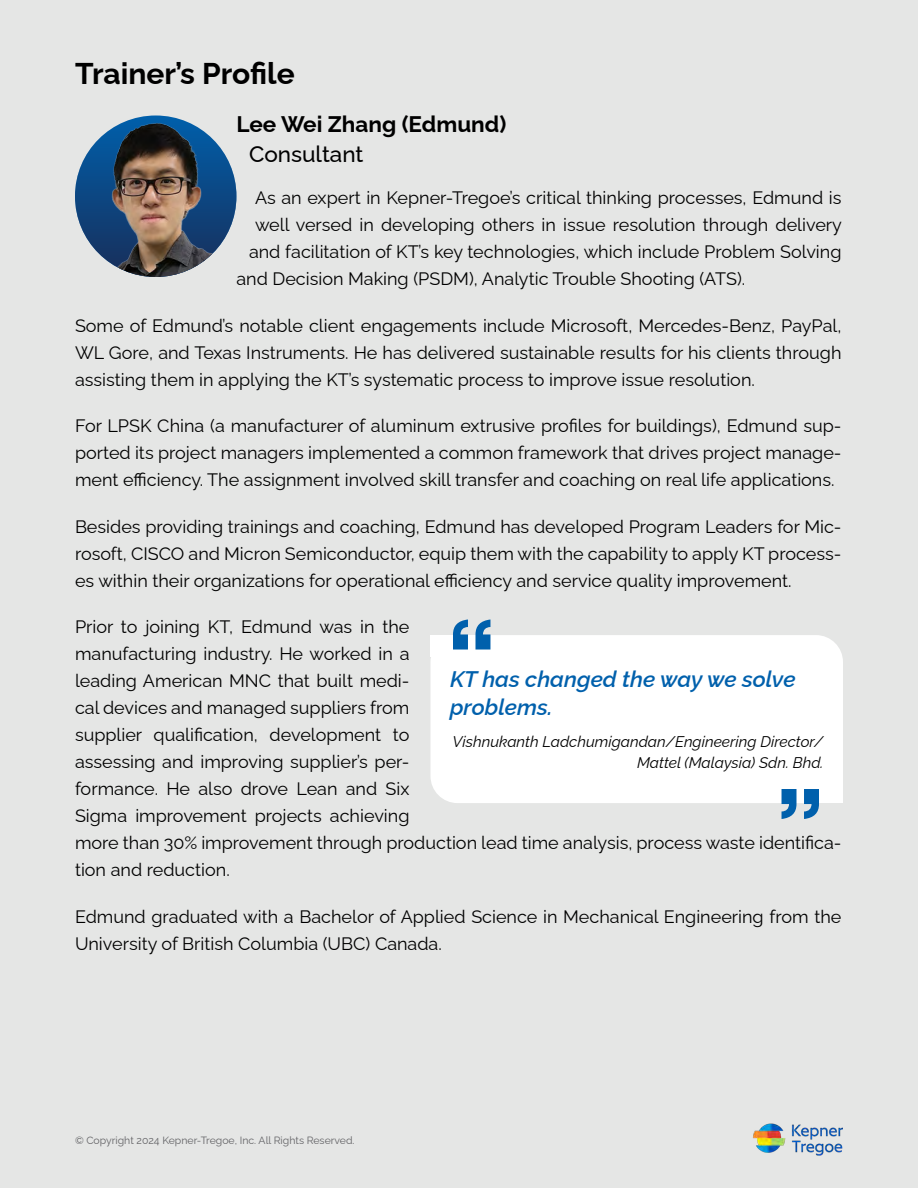
<style>
.page{position:relative;width:918px;height:1188px;background:#e5e6e5}
.page>*{position:absolute;margin:0;border:0;box-sizing:border-box;transform-origin:0 0}
.t1{font:700 30px "Raleway";color:#000}
.t2{font:italic 600 22.5px/28.5px "Raleway";color:#0060ac}
.t3{font:700 22.5px "Raleway";color:#000}
.t4{font:500 22.5px "Raleway";color:#000}
.t5{font:18px/27px "Raleway";color:#000;text-align:justify}
.t6{font:italic 15.45px/21px "Raleway";color:#000;text-align:right}
.t7{font:10.5px "Raleway";color:#636366}
</style>
<div class="page">
<img style="left:753px;top:1123px;width:90px;height:32px">
<img style="left:75px;top:116px;width:161px;height:161px">
<div style="left:430px;top:635px;width:413px;height:168px;background:#fff;border-radius:27px"></div>
<svg style="left:781px;top:781px;width:62px;height:38px"></svg>
<svg style="left:430px;top:620px;width:60px;height:37px"></svg>
<h1 class="t1" style="left:75px;top:50px;width:221px">Trainer’s Profile</h1>
<p class="t3" style="left:236px;top:107px;width:271px">Lee Wei Zhang (Edmund)</p>
<p class="t4" style="left:249px;top:137px;width:116px">Consultant</p>
<p class="t5" style="left:255px;top:183px;width:588px">As an expert in Kepner-Tregoe’s critical thinking processes, Edmund is</p>
<p class="t5" style="left:255px;top:210px;width:589px">well versed in developing others in issue resolution through delivery</p>
<p class="t5" style="left:249px;top:237px;width:594px">and facilitation of KT’s key technologies, which include Problem Solving</p>
<p class="t5" style="left:236px;top:264px;width:510px">and Decision Making (PSDM), Analytic Trouble Shooting (ATS).</p>
<p class="t5" style="left:75px;top:310px;width:768px">Some of Edmund’s notable client engagements include Microsoft, Mercedes-Benz, PayPal, WL Gore, and Texas Instruments. He has delivered sustainable results for his clients through assisting them in applying the KT’s systematic process to improve issue resolution.</p>
<p class="t5" style="left:75px;top:411px;width:768px">For LPSK China (a manufacturer of aluminum extrusive profiles for buildings), Edmund sup&shy;ported its project managers implemented a common framework that drives project manage&shy;ment efficiency. The assignment involved skill transfer and coaching on real life applications.</p>
<p class="t5" style="left:75px;top:511px;width:768px">Besides providing trainings and coaching, Edmund has developed Program Leaders for Mic&shy;rosoft, CISCO and Micron Semiconductor, equip them with the capability to apply KT process&shy;es within their organizations for operational efficiency and service quality improvement.</p>
<p class="t5" style="left:75px;top:612px;width:768px;text-align:left">Prior to joining KT, Edmund was in the<br>manufacturing industry. He worked in a<br>leading American MNC that built medi-<br>cal devices and managed suppliers from<br>supplier qualification, development to<br>assessing and improving supplier’s per-<br>formance. He also drove Lean and Six<br>Sigma improvement projects achieving<br>more than 30% improvement through production lead time analysis, process waste identifica&shy;tion and reduction.</p>
<p class="t5" style="left:75px;top:901px;width:768px">Edmund graduated with a Bachelor of Applied Science in Mechanical Engineering from the<br>University of British Columbia (UBC) Canada.</p>
<p class="t2" style="left:450px;top:662px;width:347px">KT has changed the way we solve problems.</p>
<p class="t6" style="left:453px;top:729px;width:372px">Vishnukanth Ladchumigandan/Engineering Director/<br>Mattel (Malaysia) Sdn. Bhd.</p>
<p class="t7" style="left:75px;top:1132px;width:281px">© Copyright 2024 Kepner-Tregoe, Inc. All Rights Reserved.</p>
</div>
